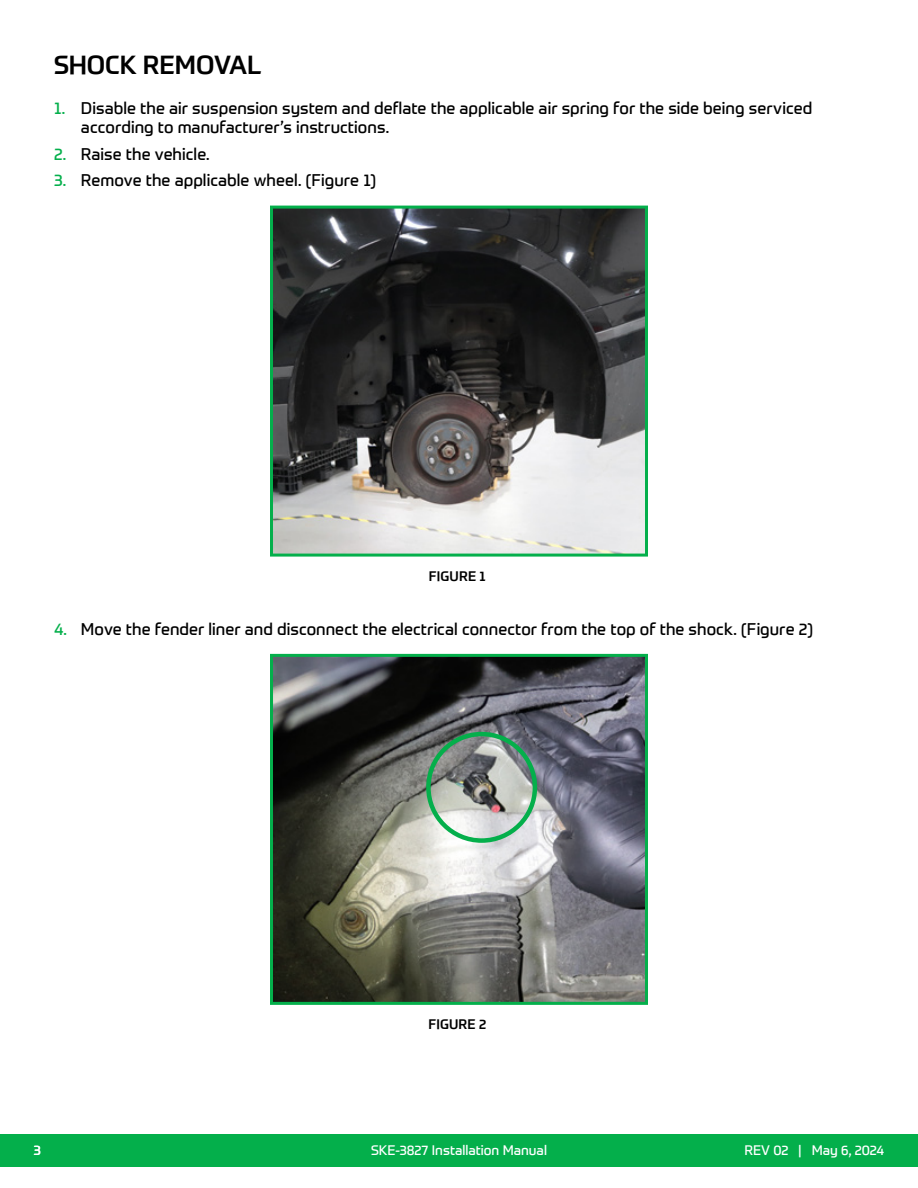
<style>
.page{position:relative;width:918px;height:1188px;background:#fff}
.page>*{position:absolute;margin:0;border:0;box-sizing:border-box;transform-origin:0 0}
.t1{font:500 25.5px "Prometo";letter-spacing:-.005em;color:#000}
.t2{font:16.5px/19.8px "Prometo";letter-spacing:.005em;color:#000}
.t3{font:13.5px "Prometo";color:#fff}
.t4{font:500 13.5px "Prometo";color:#000}
.s1{color:#04af4b}
</style>
<div class="page">
<div style="left:0;top:1134px;width:918px;height:32px;background:#04af4b"></div>
<img style="left:274px;top:210px;width:370px;height:343px">
<div style="left:270px;top:206px;width:378px;height:351px;border:3px solid #04af4b"></div>
<img style="left:274px;top:658px;width:370px;height:343px">
<div style="left:426px;top:732px;width:111px;height:111px;border:4px solid #04af4b;border-radius:50%"></div>
<div style="left:270px;top:654px;width:378px;height:351px;border:3px solid #04af4b"></div>
<h1 class="t1" style="left:54px;top:49px;width:209px">SHOCK REMOVAL</h1>
<p class="t2" style="left:81px;top:98px;width:733px;text-indent:-27px"><span class="s1">1.</span> Disable the air suspension system and deflate the applicable air spring for the side being serviced according to manufacturer’s instructions.</p>
<p class="t2" style="left:54px;top:144px;width:157px"><span class="s1">2.</span> Raise the vehicle.</p>
<p class="t2" style="left:54px;top:170px;width:324px"><span class="s1">3.</span> Remove the applicable wheel. (Figure 1)</p>
<p class="t4" style="left:429px;top:567px;width:17px">FIGURE</p>
<p class="t4" style="left:479px;top:567px;width:8px">1</p>
<p class="t2" style="left:54px;top:619px;width:761px"><span class="s1">4.</span> Move the fender liner and disconnect the electrical connector from the top of the shock. (Figure 2)</p>
<p class="t4" style="left:428px;top:1016px;width:17px">FIGURE</p>
<p class="t4" style="left:479px;top:1016px;width:9px">2</p>
<p class="t3" style="left:34px;top:1142px;width:9px">3</p>
<p class="t3" style="left:371px;top:1142px;width:177px">SKE-3827 Installation Manual</p>
<p class="t3" style="left:744px;top:1142px;width:141px">REV 02 | May 6, 2024</p>
</div>
